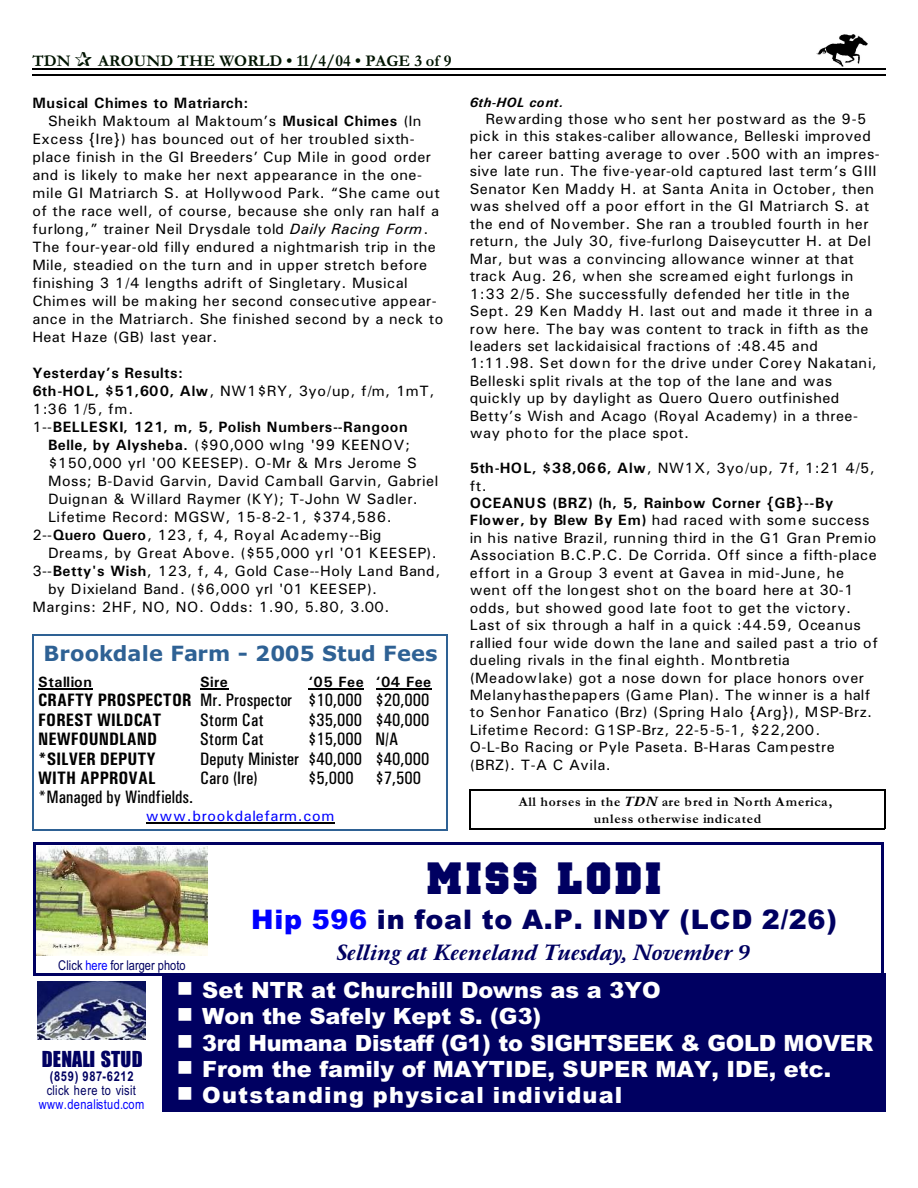
<style>
.page{position:relative;width:918px;height:1188px;background:#fff}
.page>*{position:absolute;margin:0;border:0;box-sizing:border-box;transform-origin:0 0}
.t1{font:48px "Letterman Solid";letter-spacing:.05em;color:#000061}
.t2{font:900 27px "Arial";letter-spacing:.03em;color:#000061}
.t3{font:900 22.35px/26.4px "Arial";color:#fff}
.t4{font:italic 700 22.35px "Garamond";color:#000061}
.t5{font:22.35px "Billboard";letter-spacing:.01em;color:#000061}
.t6{font:700 21px "Verdana";letter-spacing:.01em;color:#2e6194}
.t7{font:18px "Univers Condensed";color:#000}
.t8{font:700 18px/19.5px "Univers Condensed";color:#000}
.t9{font:700 16.5px "Garamond";letter-spacing:.005em;color:#001400}
.t10{font:15px/17.4px "Univers";letter-spacing:.03em;color:#000}
.t11{font:700 15px "Univers";letter-spacing:.04em;color:#000}
.t12{font:15px "Univers";letter-spacing:.055em;color:#000}
.t13{font:15px "Univers";letter-spacing:.01em;color:#000}
.t14{font:15px "Univers";letter-spacing:.04em;color:#00f}
.t15{font:700 13.5px/17px "Garamond";letter-spacing:.055em;color:#000;text-align:center}
.t16{font:13.5px "Arial Narrow";letter-spacing:.005em;color:#000061}
.t17{font:13.5px "Arial Narrow";letter-spacing:.025em;color:#00f}
.t18{font:700 13.5px "Arial Narrow";letter-spacing:.055em;color:#000061}
.t19{font:italic 700 13.5px "Univers";letter-spacing:.02em;color:#000}
.s1{font-weight:700}
.s2{font-style:italic}
.s3{font-weight:400}
.s4{color:#00f}
</style>
<div class="page">
<img style="left:817px;top:35px;width:51px;height:31px">
<hr style="left:32px;top:68px;width:853px;height:1px;background:#000">
<hr style="left:32px;top:75px;width:853px;height:1px;background:#000">
<img style="left:36px;top:846px;width:171px;height:110px">
<hr style="left:33px;top:842px;width:3px;height:134px;background:#000061">
<hr style="left:881px;top:842px;width:3px;height:134px;background:#000061">
<hr style="left:33px;top:842px;width:851px;height:3px;background:#000061">
<hr style="left:33px;top:973px;width:851px;height:3px;background:#000061">
<img style="left:38px;top:981px;width:108px;height:59px">
<div style="left:162px;top:973px;width:723px;height:139px;background:#000061"></div>
<hr style="left:38px;top:688px;width:55px;height:2px;background:#000">
<hr style="left:200px;top:688px;width:28px;height:2px;background:#000">
<hr style="left:308px;top:688px;width:56px;height:2px;background:#000">
<hr style="left:376px;top:688px;width:56px;height:2px;background:#000">
<hr style="left:146px;top:823px;width:189px;height:1px;background:#000">
<hr style="left:32px;top:634px;width:2px;height:197px;background:#2e6194">
<hr style="left:447px;top:634px;width:1px;height:197px;background:#2e6194">
<hr style="left:32px;top:634px;width:416px;height:2px;background:#2e6194">
<hr style="left:32px;top:829px;width:416px;height:2px;background:#2e6194">
<hr style="left:470px;top:789px;width:1px;height:40px;background:#000">
<hr style="left:884px;top:789px;width:1px;height:40px;background:#000">
<hr style="left:470px;top:789px;width:415px;height:2px;background:#000">
<hr style="left:470px;top:828px;width:415px;height:1px;background:#000">
<p class="t9" style="left:32px;top:55px;width:40px">TDN</p>
<p class="t9" style="left:98px;top:55px;width:355px">AROUND THE WORLD • 11/4/04 • PAGE 3 of 9</p>
<p class="t11" style="left:32px;top:98px;width:218px">Musical Chimes to Matriarch:</p>
<p class="t10" style="left:48px;top:114px;width:375px">Sheikh Maktoum al Maktoum’s <span class="s1">Musical Chimes</span> (In</p>
<p class="t10" style="left:32px;top:132px;width:384px">Excess {Ire}) has bounced out of her troubled sixth-</p>
<p class="t10" style="left:32px;top:150px;width:400px">place finish in the GI Breeders’ Cup Mile in good order</p>
<p class="t10" style="left:32px;top:168px;width:391px">and is likely to make her next appearance in the one-</p>
<p class="t10" style="left:32px;top:186px;width:409px">mile GI Matriarch S. at Hollywood Park. “She came out</p>
<p class="t10" style="left:32px;top:204px;width:408px">of the race well, of course, because she only ran half a</p>
<p class="t10" style="left:32px;top:222px;width:398px">furlong,” trainer Neil Drysdale told <span class="s2">Daily Racing Form</span>.</p>
<p class="t10" style="left:32px;top:240px;width:405px">The four-year-old filly endured a nightmarish trip in the</p>
<p class="t10" style="left:32px;top:258px;width:396px">Mile, steadied on the turn and in upper stretch before</p>
<p class="t10" style="left:32px;top:276px;width:377px">finishing 3 1/4 lengths adrift of Singletary. Musical</p>
<p class="t10" style="left:32px;top:294px;width:406px">Chimes will be making her second consecutive appear-</p>
<p class="t10" style="left:32px;top:312px;width:413px">ance in the Matriarch. She finished second by a neck to</p>
<p class="t10" style="left:32px;top:330px;width:187px">Heat Haze (GB) last year.</p>
<p class="t11" style="left:32px;top:368px;width:152px">Yesterday’s Results:</p>
<p class="t10" style="left:32px;top:384px;width:404px"><span class="s1">6th-HOL, $51,600, Alw</span>, NW1$RY, 3yo/up, f/m, 1mT,</p>
<p class="t10" style="left:32px;top:402px;width:102px">1:36 1/5, fm.</p>
<p class="t11" style="left:32px;top:422px;width:377px"><span class="s3">1--</span>BELLESKI, 121, m, 5, Polish Numbers--Rangoon</p>
<p class="t12" style="left:48px;top:440px;width:364px"><span class="s1">Belle, by Alysheba.</span> ($90,000 wlng '99 KEENOV;</p>
<p class="t10" style="left:48px;top:456px;width:370px">$150,000 yrl '00 KEESEP). O-Mr &amp; Mrs Jerome S</p>
<p class="t10" style="left:48px;top:474px;width:392px">Moss; B-David Garvin, David Camball Garvin, Gabriel</p>
<p class="t10" style="left:48px;top:492px;width:371px">Duignan &amp; Willard Raymer (KY); T-John W Sadler.</p>
<p class="t10" style="left:48px;top:510px;width:345px">Lifetime Record: MGSW, 15-8-2-1, $374,586.</p>
<p class="t13" style="left:32px;top:530px;width:351px">2--<span class="s1">Quero Quero</span>, 123, f, 4, Royal Academy--Big</p>
<p class="t10" style="left:48px;top:546px;width:390px">Dreams, by Great Above. ($55,000 yrl '01 KEESEP).</p>
<p class="t10" style="left:32px;top:564px;width:410px">3--<span class="s1">Betty's Wish</span>, 123, f, 4, Gold Case--Holy Land Band,</p>
<p class="t10" style="left:48px;top:582px;width:331px">by Dixieland Band. ($6,000 yrl '01 KEESEP).</p>
<p class="t10" style="left:32px;top:600px;width:359px">Margins: 2HF, NO, NO. Odds: 1.90, 5.80, 3.00.</p>
<h3 class="t6" style="left:43px;top:645px;width:396px">Brookdale Farm - 2005 Stud Fees</h3>
<p class="t11" style="left:38px;top:677px;width:55px">Stallion</p>
<p class="t11" style="left:200px;top:677px;width:29px">Sire</p>
<p class="t11" style="left:308px;top:677px;width:125px">‘05 Fee ‘04 Fee</p>
<p class="t8" style="left:38px;top:692px;width:393px">CRAFTY PROSPECTOR <span class="s3">Mr. Prospector $10,000 $20,000<br></span>FOREST WILDCAT</p>
<p class="t7" style="left:200px;top:713px;width:65px">Storm Cat</p>
<p class="t7" style="left:308px;top:713px;width:123px">$35,000 $40,000</p>
<p class="t8" style="left:38px;top:731px;width:121px">NEWFOUNDLAND</p>
<p class="t7" style="left:200px;top:733px;width:65px">Storm Cat</p>
<p class="t7" style="left:308px;top:733px;width:92px">$15,000 N/A</p>
<p class="t8" style="left:38px;top:750px;width:119px">*SILVER DEPUTY</p>
<p class="t7" style="left:200px;top:752px;width:231px">Deputy Minister $40,000 $40,000</p>
<p class="t8" style="left:38px;top:770px;width:119px">WITH APPROVAL</p>
<p class="t7" style="left:200px;top:772px;width:59px">Caro (Ire)</p>
<p class="t7" style="left:308px;top:772px;width:115px">$5,000 $7,500</p>
<p class="t7" style="left:38px;top:791px;width:156px">*Managed by Windfields.</p>
<p class="t14" style="left:146px;top:811px;width:190px">www.brookdalefarm.com</p>
<p class="t19" style="left:470px;top:97px;width:95px">6th-HOL cont.</p>
<p class="t10" style="left:470px;top:111px;width:412px;text-indent:16px">Rewarding those who sent her postward as the 9-5 pick in this stakes-caliber allowance, Belleski improved her career batting average to over .500 with an impres&shy;sive late run. The five-year-old captured last term’s GIII Senator Ken Maddy H. at Santa Anita in October, then was shelved off a poor effort in the GI Matriarch S. at the end of November. She ran a troubled fourth in her return, the July 30, five-furlong Daiseycutter H. at Del Mar, but was a convincing allowance winner at that track Aug. 26, when she screamed eight furlongs in 1:33 2/5. She successfully defended her title in the Sept. 29 Ken Maddy H. last out and made it three in a row here. The bay was content to track in fifth as the leaders set lackidaisical fractions of :48.45 and 1:11.98. Set down for the drive under Corey Nakatani, Belleski split rivals at the top of the lane and was quickly up by daylight as Quero Quero outfinished Betty’s Wish and Acago (Royal Academy) in a three&shy;way photo for the place spot.</p>
<p class="t10" style="left:470px;top:461px;width:407px"><span class="s1">5th-HOL, $38,066, Alw</span>, NW1X, 3yo/up, 7f, 1:21 4/5, ft.</p>
<p class="t10" style="left:470px;top:495px;width:410px"><span class="s1">OCEANUS (BRZ) (h, 5, Rainbow Corner {GB}--By Flower, by Blew By Em)</span> had raced with some success in his native Brazil, running third in the G1 Gran Premio Association B.C.P.C. De Corrida. Off since a fifth-place effort in a Group 3 event at Gavea in mid-June, he went off the longest shot on the board here at 30-1 odds, but showed good late foot to get the victory.<br>Last of six through a half in a quick :44.59, Oceanus rallied four wide down the lane and sailed past a trio of dueling rivals in the final eighth. Montbretia (Meadowlake) got a nose down for place honors over Melanyhasthepapers (Game Plan). The winner is a half to Senhor Fanatico (Brz) (Spring Halo {Arg}), MSP-Brz.<br>Lifetime Record: G1SP-Brz, 22-5-5-1, $22,200.<br>O-L-Bo Racing or Pyle Paseta. B-Haras Campestre (BRZ). T-A C Avila.</p>
<p class="t15" style="left:519px;top:795px;width:315px">All horses in the <span class="s2">TDN</span> are bred in North America, unless otherwise indicated</p>
<p class="t16" style="left:58px;top:961px;width:129px">Click <span class="s4">here</span> for larger photo</p>
<h3 class="t5" style="left:42px;top:1048px;width:102px">DENALI STUD</h3>
<p class="t18" style="left:50px;top:1066px;width:85px">(859) 987-6212</p>
<p class="t16" style="left:47px;top:1085px;width:91px">click here to visit</p>
<p class="t17" style="left:39px;top:1099px;width:107px">www.denalistud.com</p>
<h1 class="t1" style="left:426px;top:851px;width:236px">MISS LODI</h1>
<h2 class="t2" style="left:251px;top:909px;width:587px"><span class="s4">Hip 596</span> in foal to A.P. INDY (LCD 2/26)</h2>
<h3 class="t4" style="left:337px;top:944px;width:417px">Selling at Keeneland Tuesday, November 9</h3>
<h3 class="t3" style="left:202px;top:979px;width:673px">Set NTR at Churchill Downs as a 3YO<br>Won the Safely Kept S. (G3)<br>3rd Humana Distaff (G1) to SIGHTSEEK &amp; GOLD MOVER From the family of MAYTIDE, SUPER MAY, IDE, etc.<br>Outstanding physical individual</h3>
</div>
